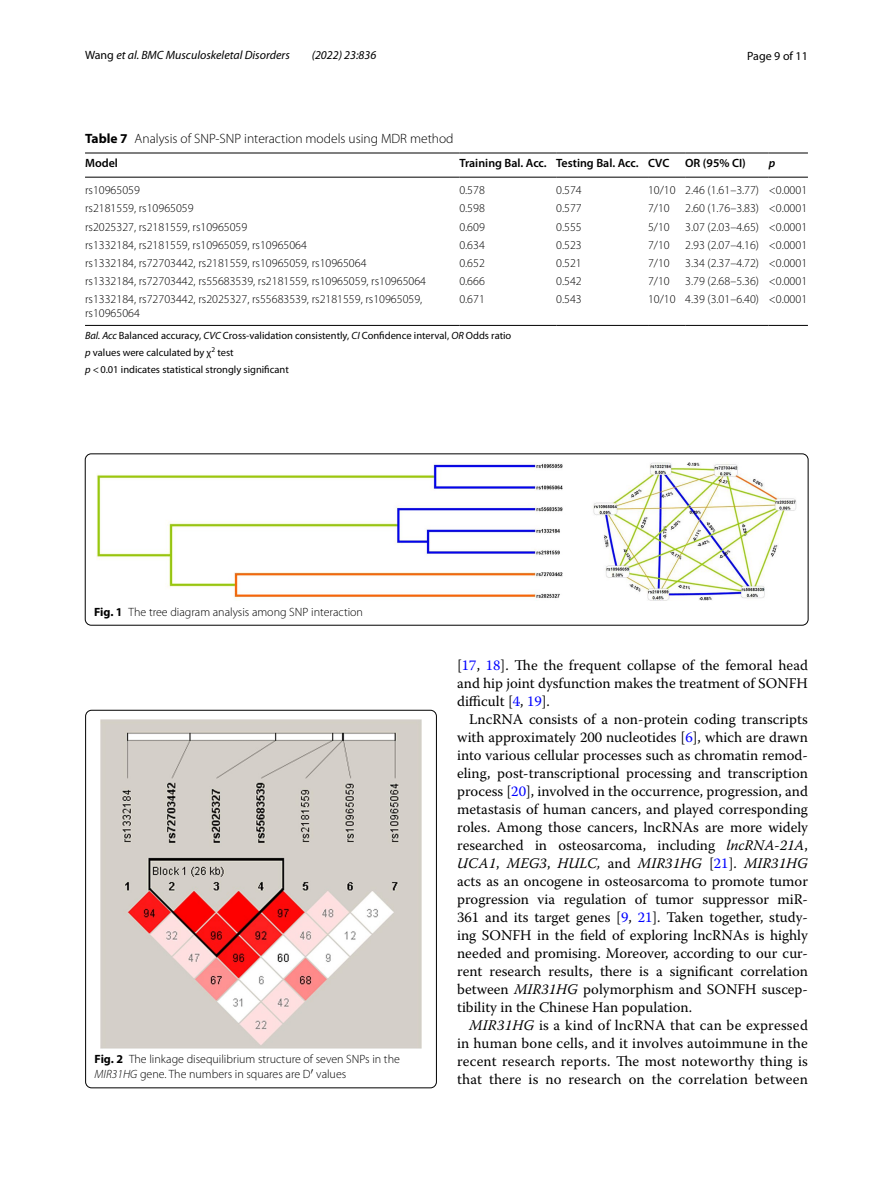
<style>
.page{position:relative;width:893px;height:1187px;background:#fff}
.page>*{position:absolute;margin:0;border:0;box-sizing:border-box;transform-origin:0 0}
.t1{font:14.7px/18px "Warnock Pro";color:#000;text-align:justify}
.t2{font:300 13.5px "Myriad Pro";color:#000}
.t3{font:300 12px/13.5px "Myriad Pro";color:#000}
.t4{font:italic 12px "Myriad Pro";color:#000}
.t5{font:600 12px "Myriad Pro";color:#000}
.t6{font:12px "Myriad Pro";color:#000}
.t7{font:italic 600 12px "Myriad Pro";color:#000}
.t8{font:10.5px/17px "Myriad Pro";color:#000}
.s1{font-style:normal}
.s2{font-weight:700}
.s3{font-style:italic}
.s4{color:#00f}
</style>
<div class="page">
<hr style="left:85px;top:153px;width:374px;height:1px;background:#000">
<hr style="left:85px;top:177px;width:374px;height:1px;background:#000">
<hr style="left:459px;top:153px;width:97px;height:1px;background:#000">
<hr style="left:459px;top:177px;width:97px;height:1px;background:#000">
<hr style="left:556px;top:153px;width:92px;height:1px;background:#000">
<hr style="left:556px;top:177px;width:92px;height:1px;background:#000">
<hr style="left:648px;top:153px;width:37px;height:1px;background:#000">
<hr style="left:648px;top:177px;width:37px;height:1px;background:#000">
<hr style="left:685px;top:153px;width:84px;height:1px;background:#000">
<hr style="left:685px;top:177px;width:84px;height:1px;background:#000">
<hr style="left:769px;top:153px;width:39px;height:1px;background:#000">
<hr style="left:769px;top:177px;width:39px;height:1px;background:#000">
<hr style="left:85px;top:325px;width:374px;height:1px;background:#000">
<hr style="left:459px;top:325px;width:97px;height:1px;background:#000">
<hr style="left:556px;top:325px;width:92px;height:1px;background:#000">
<hr style="left:648px;top:325px;width:37px;height:1px;background:#000">
<hr style="left:685px;top:325px;width:84px;height:1px;background:#000">
<hr style="left:769px;top:325px;width:39px;height:1px;background:#000">
<img style="left:100px;top:719px;width:322px;height:329px">
<div style="left:85px;top:710px;width:352px;height:377px;border:1px solid #000;border-radius:6px"></div>
<img style="left:96px;top:463px;width:701px;height:138px">
<div style="left:85px;top:453px;width:723px;height:172px;border:1px solid #000;border-radius:6px"></div>
<p class="t4" style="left:85px;top:48px;width:206px"><span class="s1">Wang</span> et al. BMC Musculoskeletal Disorders</p>
<p class="t4" style="left:312px;top:48px;width:66px">(2022) 23:836</p>
<p class="t6" style="left:747px;top:48px;width:62px">Page 9 of 11</p>
<p class="t2" style="left:85px;top:131px;width:370px"><span class="s2">Table 7</span> Analysis of SNP-SNP interaction models using MDR method</p>
<p class="t5" style="left:85px;top:156px;width:34px">Model</p>
<p class="t5" style="left:459px;top:156px;width:212px">Training Bal. Acc. Testing Bal. Acc. CVC</p>
<p class="t5" style="left:685px;top:156px;width:62px">OR (95% CI)</p>
<p class="t7" style="left:769px;top:156px;width:8px">p</p>
<p class="t3" style="left:85px;top:184px;width:56px">rs10965059</p>
<p class="t3" style="left:459px;top:184px;width:27px">0.578</p>
<p class="t3" style="left:556px;top:184px;width:27px">0.574</p>
<p class="t3" style="left:648px;top:184px;width:161px">10/10 2.46 (1.61–3.77) &lt;0.0001</p>
<p class="t3" style="left:85px;top:202px;width:110px">rs2181559, rs10965059</p>
<p class="t3" style="left:459px;top:202px;width:27px">0.598</p>
<p class="t3" style="left:556px;top:202px;width:27px">0.577</p>
<p class="t3" style="left:648px;top:202px;width:23px">7/10</p>
<p class="t3" style="left:685px;top:202px;width:123px">2.60 (1.76–3.83) &lt;0.0001</p>
<p class="t3" style="left:85px;top:220px;width:164px">rs2025327, rs2181559, rs10965059</p>
<p class="t3" style="left:459px;top:220px;width:27px">0.609</p>
<p class="t3" style="left:556px;top:220px;width:27px">0.555</p>
<p class="t3" style="left:648px;top:220px;width:23px">5/10</p>
<p class="t3" style="left:685px;top:220px;width:123px">3.07 (2.03–4.65) &lt;0.0001</p>
<p class="t3" style="left:85px;top:238px;width:223px">rs1332184, rs2181559, rs10965059, rs10965064</p>
<p class="t3" style="left:459px;top:238px;width:27px">0.634</p>
<p class="t3" style="left:556px;top:238px;width:27px">0.523</p>
<p class="t3" style="left:648px;top:238px;width:23px">7/10</p>
<p class="t3" style="left:685px;top:238px;width:123px">2.93 (2.07–4.16) &lt;0.0001</p>
<p class="t3" style="left:85px;top:256px;width:283px">rs1332184, rs72703442, rs2181559, rs10965059, rs10965064</p>
<p class="t3" style="left:459px;top:256px;width:27px">0.652</p>
<p class="t3" style="left:556px;top:256px;width:27px">0.521</p>
<p class="t3" style="left:648px;top:256px;width:23px">7/10</p>
<p class="t3" style="left:685px;top:256px;width:123px">3.34 (2.37–4.72) &lt;0.0001</p>
<p class="t3" style="left:85px;top:274px;width:343px">rs1332184, rs72703442, rs55683539, rs2181559, rs10965059, rs10965064</p>
<p class="t3" style="left:459px;top:274px;width:27px">0.666</p>
<p class="t3" style="left:556px;top:274px;width:27px">0.542</p>
<p class="t3" style="left:648px;top:274px;width:23px">7/10</p>
<p class="t3" style="left:685px;top:274px;width:123px">3.79 (2.68–5.36) &lt;0.0001</p>
<p class="t3" style="left:85px;top:293px;width:339px">rs1332184, rs72703442, rs2025327, rs55683539, rs2181559, rs10965059, rs10965064</p>
<p class="t3" style="left:459px;top:293px;width:27px">0.671</p>
<p class="t3" style="left:556px;top:293px;width:27px">0.543</p>
<p class="t3" style="left:648px;top:293px;width:161px">10/10 4.39 (3.01–6.40) &lt;0.0001</p>
<p class="t8" style="left:85px;top:327px;width:428px"><span class="s3">Bal. Acc</span> Balanced accuracy, <span class="s3">CVC</span> Cross-validation consistently, <span class="s3">CI</span> Confidence interval, <span class="s3">OR</span> Odds ratio <span class="s3">p</span> values were calculated by χ<sup>2</sup> test<br><span class="s3">p</span> &lt;0.01 indicates statistical strongly significant</p>
<p class="t3" style="left:94px;top:605px;width:270px"><span class="s2">Fig. 1</span> The tree diagram analysis among SNP interaction</p>
<p class="t3" style="left:95px;top:1052px;width:307px;line-height:15px"><span class="s2">Fig. 2</span> The linkage disequilibrium structure of seven SNPs in the<br><span class="s3">MIR31HG</span> gene. The numbers in squares are D values</p>
<p class="t1" style="left:457px;top:655px;width:352px">[<span class="s4">17</span>, <span class="s4">18</span>]. The the frequent collapse of the femoral head and hip joint dysfunction makes the treatment of SONFH difficult [<span class="s4">4</span>, <span class="s4">19</span>].</p>
<p class="t1" style="left:457px;top:709px;width:352px;text-indent:12px">LncRNA consists of a non-protein coding transcripts with approximately 200 nucleotides [<span class="s4">6</span>], which are drawn into various cellular processes such as chromatin remod&shy;eling, post-transcriptional processing and transcription process [<span class="s4">20</span>], involved in the occurrence, progression, and metastasis of human cancers, and played corresponding roles. Among those cancers, lncRNAs are more widely researched in osteosarcoma, including <span class="s3">lncRNA-21A</span>, <span class="s3">UCA1</span>, <span class="s3">MEG3</span>, <span class="s3">HULC,</span> and <span class="s3">MIR31HG</span> [<span class="s4">21</span>]. <span class="s3">MIR31HG </span>acts as an oncogene in osteosarcoma to promote tumor progression via regulation of tumor suppressor miR-361 and its target genes [<span class="s4">9</span>, <span class="s4">21</span>]. Taken together, study&shy;ing SONFH in the field of exploring lncRNAs is highly needed and promising. Moreover, according to our cur&shy;rent research results, there is a significant correlation between <span class="s3">MIR31HG</span> polymorphism and SONFH suscep&shy;tibility in the Chinese Han population.</p>
<p class="t1" style="left:457px;top:1015px;width:352px;text-indent:12px"><span class="s3">MIR31HG</span> is a kind of lncRNA that can be expressed in human bone cells, and it involves autoimmune in the recent research reports. The most noteworthy thing is that there is no research on the correlation between</p>
</div>
